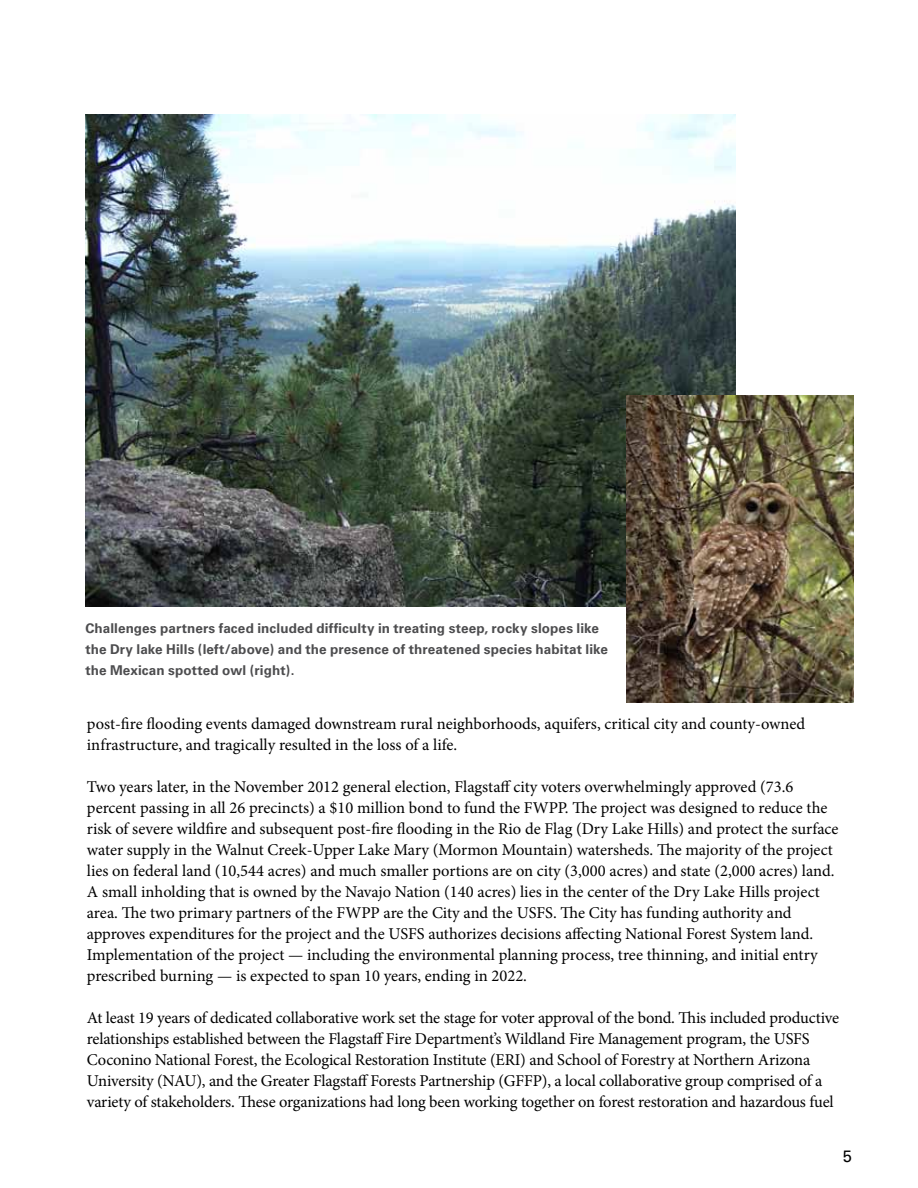
<style>
.page{position:relative;width:918px;height:1188px;background:#fff}
.page>*{position:absolute;margin:0;border:0;box-sizing:border-box;transform-origin:0 0}
.t1{font:16.5px/21px "Minion Pro";letter-spacing:-.005em;color:#000}
.t2{font:16.5px "Univers";color:#000}
.t3{font:700 13.5px/21px "Univers";letter-spacing:.01em;color:#4d4d4f}
</style>
<div class="page">
<img style="left:85px;top:114px;width:651px;height:493px">
<img style="left:627px;top:395px;width:226px;height:307px">
<p class="t3" style="left:85px;top:618px;width:524px">Challenges partners faced included difficulty in treating steep, rocky slopes like the Dry lake Hills (left/above) and the presence of threatened species habitat like the Mexican spotted owl (right).</p>
<p class="t1" style="left:87px;top:714px;width:720px">post-fire flooding events damaged downstream rural neighborhoods, aquifers, critical city and county-owned infrastructure, and tragically resulted in the loss of a life.</p>
<p class="t1" style="left:87px;top:777px;width:753px">Two years later, in the November 2012 general election, Flagstaff city voters overwhelmingly approved (73.6 percent passing in all 26 precincts) a $10 million bond to fund the FWPP. The project was designed to reduce the risk of severe wildfire and subsequent post-fire flooding in the Rio de Flag (Dry Lake Hills) and protect the surface water supply in the Walnut Creek-Upper Lake Mary (Mormon Mountain) watersheds. The majority of the project lies on federal land (10,544 acres) and much smaller portions are on city (3,000 acres) and state (2,000 acres) land.<br>A small inholding that is owned by the Navajo Nation (140 acres) lies in the center of the Dry Lake Hills project area. The two primary partners of the FWPP are the City and the USFS. The City has funding authority and approves expenditures for the project and the USFS authorizes decisions affecting National Forest System land.<br>Implementation of the project — including the environmental planning process, tree thinning, and initial entry prescribed burning — is expected to span 10 years, ending in 2022.</p>
<p class="t1" style="left:87px;top:1008px;width:754px">At least 19 years of dedicated collaborative work set the stage for voter approval of the bond. This included productive relationships established between the Flagstaff Fire Department’s Wildland Fire Management program, the USFS Coconino National Forest, the Ecological Restoration Institute (ERI) and School of Forestry at Northern Arizona University (NAU), and the Greater Flagstaff Forests Partnership (GFFP), a local collaborative group comprised of a variety of stakeholders. These organizations had long been working together on forest restoration and hazardous fuel</p>
<p class="t2" style="left:843px;top:1146px;width:11px">5</p>
</div>
